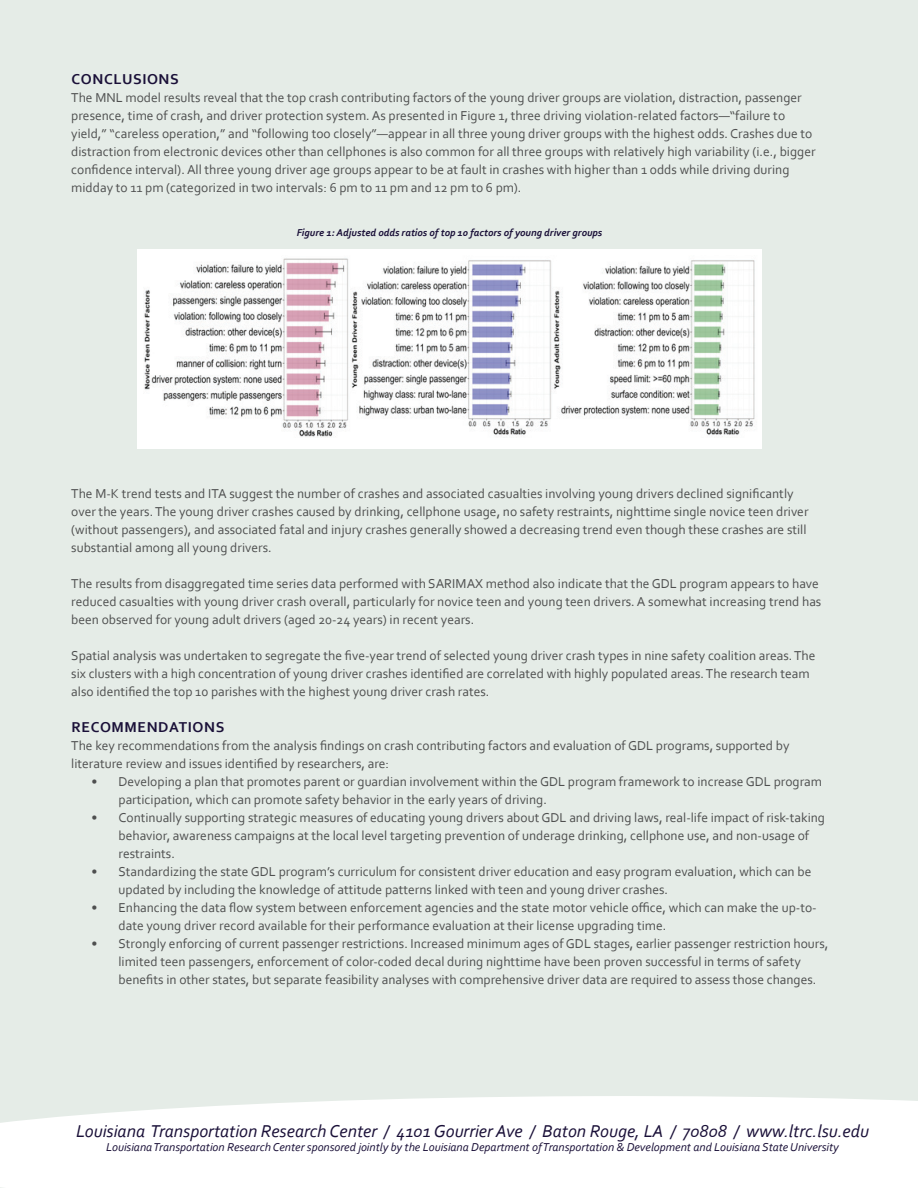
<style>
.page{position:relative;width:918px;height:1188px;background:#e5ece7}
.page>*{position:absolute;margin:0;border:0;box-sizing:border-box;transform-origin:0 0}
.t1{font:italic 18px "Corbel";color:#1a1038}
.t2{font:700 15px "Corbel";letter-spacing:.04em;color:#1a1038}
.Body_Text{font:13.5px/18px "Corbel";color:#4e4f4f}
.t3{font:italic 12px "Corbel";color:#1a1038}
.t4{font:italic 700 10.5px "Corbel";color:#1a1038}
</style>
<div class="page">
<div style="left:0;top:1096px;width:918px;height:92px;background:#fff"></div>
<img style="left:137px;top:250px;width:625px;height:198px">
<h1 class="t2" style="left:72px;top:69px;width:109px">CONCLUSIONS</h1>
<p class="Body_Text" style="left:71px;top:88px;width:746px">The MNL model results reveal that the top crash contributing factors of the young driver groups are violation, distraction, passenger presence, time of crash, and driver protection system. As presented in Figure 1, three driving violation-related factors—“failure to yield,” “careless operation,” and “following too closely”—appear in all three young driver groups with the highest odds. Crashes due to distraction from electronic devices other than cellphones is also common for all three groups with relatively high variability (i.e., bigger confidence interval). All three young driver age groups appear to be at fault in crashes with higher than 1 odds while driving during midday to 11 pm (categorized in two intervals: 6 pm to 11 pm and 12 pm to 6 pm).</p>
<p class="t4" style="left:297px;top:226px;width:307px">Figure 1: Adjusted odds ratios of top 10 factors of young driver groups</p>
<p class="Body_Text" style="left:71px;top:484px;width:739px">The M-K trend tests and ITA suggest the number of crashes and associated casualties involving young drivers declined significantly over the years. The young driver crashes caused by drinking, cellphone usage, no safety restraints, nighttime single novice teen driver (without passengers), and associated fatal and injury crashes generally showed a decreasing trend even though these crashes are still substantial among all young drivers.</p>
<p class="Body_Text" style="left:71px;top:574px;width:752px">The results from disaggregated time series data performed with SARIMAX method also indicate that the GDL program appears to have reduced casualties with young driver crash overall, particularly for novice teen and young teen drivers. A somewhat increasing trend has been observed for young adult drivers (aged 20-24 years) in recent years.</p>
<p class="Body_Text" style="left:71px;top:646px;width:746px">Spatial analysis was undertaken to segregate the five-year trend of selected young driver crash types in nine safety coalition areas. The six clusters with a high concentration of young driver crashes identified are correlated with highly populated areas. The research team also identified the top 10 parishes with the highest young driver crash rates.</p>
<h1 class="t2" style="left:72px;top:717px;width:154px">RECOMMENDATIONS</h1>
<p class="Body_Text" style="left:71px;top:736px;width:720px">The key recommendations from the analysis findings on crash contributing factors and evaluation of GDL programs, supported by literature review and issues identified by researchers, are:</p>
<p class="Body_Text" style="left:119px;top:772px;width:705px;text-indent:-27px">• Developing a plan that promotes parent or guardian involvement within the GDL program framework to increase GDL program participation, which can promote safety behavior in the early years of driving.</p>
<p class="Body_Text" style="left:119px;top:808px;width:708px;text-indent:-27px">• Continually supporting strategic measures of educating young drivers about GDL and driving laws, real-life impact of risk-taking behavior, awareness campaigns at the local level targeting prevention of underage drinking, cellphone use, and non-usage of restraints.</p>
<p class="Body_Text" style="left:119px;top:862px;width:694px;text-indent:-27px">• Standardizing the state GDL program’s curriculum for consistent driver education and easy program evaluation, which can be updated by including the knowledge of attitude patterns linked with teen and young driver crashes.</p>
<p class="Body_Text" style="left:119px;top:898px;width:700px;text-indent:-27px">• Enhancing the data flow system between enforcement agencies and the state motor vehicle office, which can make the up-to&shy;date young driver record available for their performance evaluation at their license upgrading time.</p>
<p class="Body_Text" style="left:119px;top:934px;width:711px;text-indent:-27px">• Strongly enforcing of current passenger restrictions. Increased minimum ages of GDL stages, earlier passenger restriction hours, limited teen passengers, enforcement of color-coded decal during nighttime have been proven successful in terms of safety benefits in other states, but separate feasibility analyses with comprehensive driver data are required to assess those changes.</p>
<h1 class="t1" style="left:76px;top:1120px;width:794px">Louisiana Transportation Research Center / 4101 Gourrier Ave / Baton Rouge, LA / 70808 / www.ltrc.lsu.edu</h1>
<p class="t3" style="left:106px;top:1140px;width:734px">Louisiana Transportation Research Center sponsored jointly by the Louisiana Department of Transportation &amp; Development and Louisiana State University</p>
</div>
